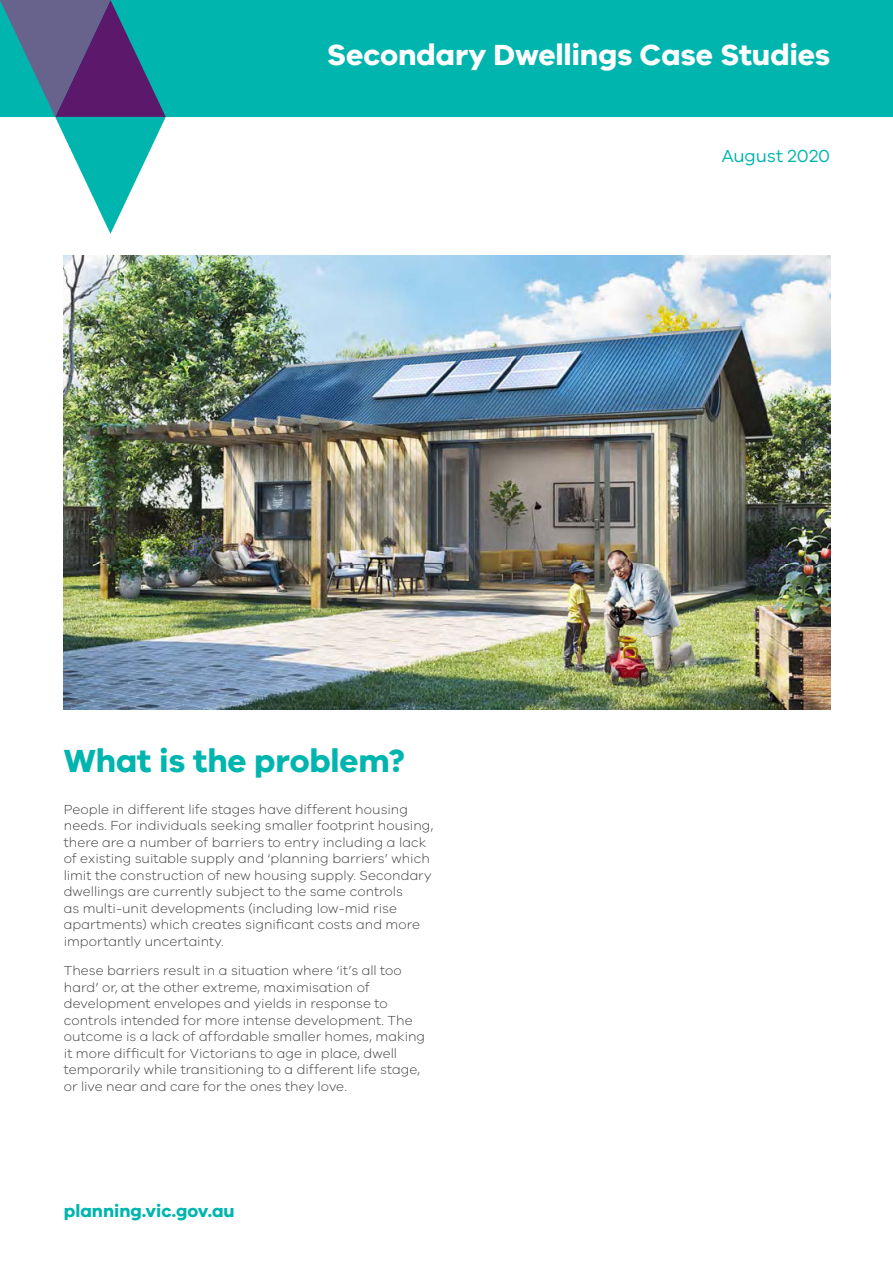
<style>
.page{position:relative;width:893px;height:1263px;background:#fff}
.page>*{position:absolute;margin:0;border:0;box-sizing:border-box;transform-origin:0 0}
.Heading_1{font:700 33px "VIC";letter-spacing:-.005em;color:#00b5ae}
.Main_heading{font:700 30px "VIC";letter-spacing:-.005em;color:#fff}
.t1{font:700 18px "VIC";color:#00b5ae}
.Sub_heading{font:18px "VIC";letter-spacing:-.005em;color:#00b5ae}
.Body_Copy{font:300 13.5px/16.5px "VIC";letter-spacing:.005em;color:#3e3e3f}
</style>
<div class="page">
<div style="left:0;top:0;width:893px;height:117px;background:#00b5ae"></div>
<svg style="left:0;top:0;width:166px;height:234px"></svg>
<img style="left:64px;top:255px;width:766px;height:454px">
<p class="Main_heading" style="left:327px;top:36px;width:505px">Secondary Dwellings Case Studies</p>
<p class="Heading_1" style="left:64px;top:740px;width:343px">What is the problem?</p>
<p class="Body_Copy" style="left:64px;top:801px;width:371px">People in different life stages have different housing needs. For individuals seeking smaller footprint housing, there are a number of barriers to entry including a lack of existing suitable supply and ‘planning barriers’ which limit the construction of new housing supply. Secondary dwellings are currently subject to the same controls<br>as multi-unit developments (including low-mid rise apartments) which creates significant costs and more importantly uncertainty.</p>
<p class="Body_Copy" style="left:64px;top:962px;width:363px">These barriers result in a situation where ‘it’s all too hard’ or, at the other extreme, maximisation of development envelopes and yields in response to controls intended for more intense development. The outcome is a lack of affordable smaller homes, making it more difficult for Victorians to age in place, dwell temporarily while transitioning to a different life stage, or live near and care for the ones they love.</p>
<h3 class="t1" style="left:64px;top:1200px;width:172px">planning.vic.gov.au</h3>
<p class="Sub_heading" style="left:722px;top:145px;width:110px">August 2020</p>
</div>
